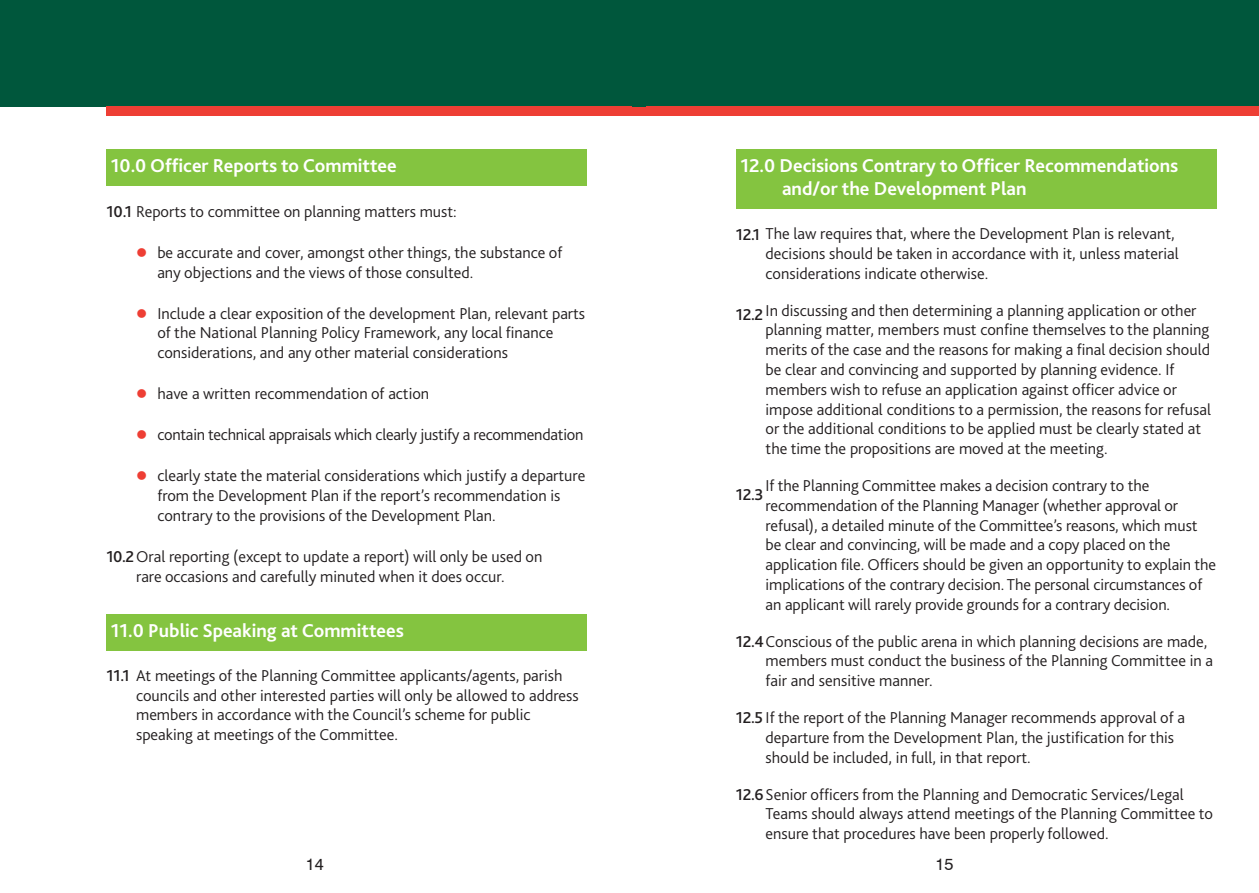
<style>
.page{position:relative;width:1259px;height:893px;background:#fff}
.page>*{position:absolute;margin:0;border:0;box-sizing:border-box;transform-origin:0 0}
.t1{font:700 19.5px/23.4px "Bliss";color:#fff}
.t2{font:300 16.5px/19.8px "Bliss";color:#231f20}
.t3{font:500 16.5px "Bliss";color:#231f20}
.t4{font:16.5px "Swiss 721 BT";color:#231f20}
.s1{font-weight:500}
.s2{color:#ee3e34}
</style>
<div class="page">
<div style="left:617px;top:0;width:642px;height:106px;background:#00573c"></div>
<div style="left:617px;top:106px;width:642px;height:9px;background:#ee3e34"></div>
<div style="left:0;top:0;width:646px;height:106px;background:#00573c"></div>
<div style="left:106px;top:106px;width:525px;height:9px;background:#ee3e34"></div>
<div style="left:106px;top:149px;width:481px;height:36px;background:#84c440"></div>
<div style="left:106px;top:614px;width:481px;height:36px;background:#84c440"></div>
<div style="left:736px;top:149px;width:480px;height:59px;background:#84c440"></div>
<p class="t1" style="left:111px;top:156px;width:287px">10.0 Officer Reports to Committee</p>
<p class="t2" style="left:106px;top:203px;width:352px"><span class="s1">10.1</span> Reports to committee on planning matters must:</p>
<p class="t2" style="left:157px;top:244px;width:406px;text-indent:-21px"><span class="s2">●</span> be accurate and cover, amongst other things, the substance of any objections and the views of those consulted.</p>
<p class="t2" style="left:157px;top:305px;width:429px;text-indent:-21px"><span class="s2">●</span> Include a clear exposition of the development Plan, relevant parts of the National Planning Policy Framework, any local finance considerations, and any other material considerations</p>
<p class="t2" style="left:136px;top:385px;width:295px"><span class="s2">●</span> have a written recommendation of action</p>
<p class="t2" style="left:136px;top:426px;width:449px"><span class="s2">●</span> contain technical appraisals which clearly justify a recommendation</p>
<p class="t2" style="left:157px;top:468px;width:429px;text-indent:-21px"><span class="s2">●</span> clearly state the material considerations which justify a departure from the Development Plan if the report’s recommendation is contrary to the provisions of the Development Plan.</p>
<p class="t2" style="left:106px;top:548px;width:437px"><span class="s1">10.2</span>Oral reporting (except to update a report) will only be used on</p>
<p class="t2" style="left:136px;top:568px;width:370px">rare occasions and carefully minuted when it does occur.</p>
<p class="t1" style="left:111px;top:621px;width:295px">11.0 Public Speaking at Committees</p>
<p class="t2" style="left:106px;top:667px;width:458px"><span class="s1">11.1</span> At meetings of the Planning Committee applicants/agents, parish</p>
<p class="t2" style="left:136px;top:687px;width:444px">councils and other interested parties will only be allowed to address members in accordance with the Council’s scheme for public speaking at meetings of the Committee.</p>
<p class="t1" style="left:782px;top:156px;width:398px;text-indent:-42px">12.0 Decisions Contrary to Officer Recommendations and/or the Development Plan</p>
<p class="t2" style="left:736px;top:225px;width:440px"><span class="s1">12.1</span> The law requires that, where the Development Plan is relevant,</p>
<p class="t2" style="left:765px;top:245px;width:415px">decisions should be taken in accordance with it, unless material considerations indicate otherwise.</p>
<p class="t2" style="left:765px;top:302px;width:447px">In discussing and then determining a planning application or other planning matter, members must confine themselves to the planning merits of the case and the reasons for making a final decision should be clear and convincing and supported by planning evidence. If members wish to refuse an application against officer advice or impose additional conditions to a permission, the reasons for refusal or the additional conditions to be applied must be clearly stated at the time the propositions are moved at the meeting.</p>
<p class="t2" style="left:765px;top:477px;width:452px">If the Planning Committee makes a decision contrary to the recommendation of the Planning Manager (whether approval or refusal), a detailed minute of the Committee’s reasons, which must be clear and convincing, will be made and a copy placed on the application file. Officers should be given an opportunity to explain the implications of the contrary decision. The personal circumstances of an applicant will rarely provide grounds for a contrary decision.</p>
<p class="t3" style="left:736px;top:305px;width:29px">12.2</p>
<p class="t3" style="left:736px;top:484px;width:29px">12.3</p>
<p class="t2" style="left:736px;top:633px;width:473px"><span class="s1">12.4</span>Conscious of the public arena in which planning decisions are made,</p>
<p class="t2" style="left:765px;top:653px;width:449px">members must conduct the business of the Planning Committee in a fair and sensitive manner.</p>
<p class="t2" style="left:736px;top:709px;width:451px"><span class="s1">12.5</span>If the report of the Planning Manager recommends approval of a</p>
<p class="t2" style="left:765px;top:729px;width:410px">departure from the Development Plan, the justification for this should be included, in full, in that report.</p>
<p class="t2" style="left:736px;top:786px;width:449px"><span class="s1">12.6</span>Senior officers from the Planning and Democratic Services/Legal</p>
<p class="t2" style="left:765px;top:805px;width:449px">Teams should always attend meetings of the Planning Committee to ensure that procedures have been properly followed.</p>
<p class="t4" style="left:306px;top:854px;width:20px">14</p>
<p class="t4" style="left:935px;top:854px;width:20px">15</p>
</div>
